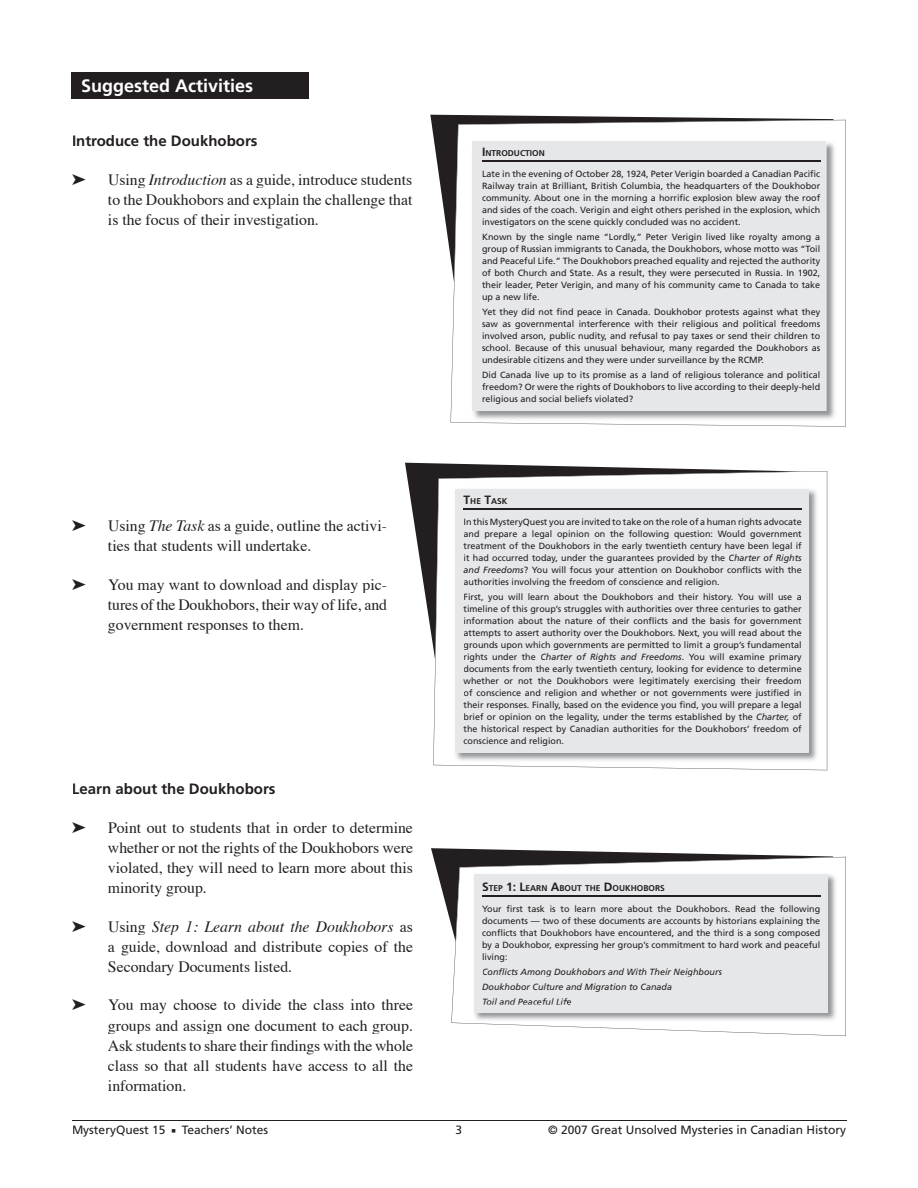
<style>
.page{position:relative;width:918px;height:1188px;background:#fff}
.page>*{position:absolute;margin:0;border:0;box-sizing:border-box;transform-origin:0 0}
.t1{font:700 18px "Frutiger";color:#fff}
.t2{font:15.75px/20.2px "Times";color:#231f20;text-align:justify}
.t3{font:700 15px "Frutiger";color:#231f20}
.t4{font:12px "Frutiger";color:#231f20}
.t5{font:9px/12px "Frutiger";color:#231f20;text-align:justify}
.t6{font:italic 9px/15px "Frutiger";color:#231f20}
.t7{font:700 8.4px "Frutiger";color:#231f20}
.s1{font-style:italic}
.s2{font-size:12px}
</style>
<div class="page">
<hr style="left:72px;top:1121px;width:774px;height:1px;background:#231f20">
<svg style="left:405px;top:463px;width:375px;height:182px"></svg>
<svg style="left:433px;top:471px;width:394px;height:299px"></svg>
<img style="left:453px;top:487px;width:366px;height:275px">
<div style="left:455px;top:489px;width:354px;height:263px;background:#e6e7e9"></div>
<hr style="left:464px;top:509px;width:338px;height:1px;background:#231f20">
<div style="left:72px;top:72px;width:237px;height:26px;background:#231f20"></div>
<svg style="left:430px;top:115px;width:404px;height:145px"></svg>
<svg style="left:451px;top:120px;width:395px;height:306px"></svg>
<img style="left:471px;top:140px;width:366px;height:282px">
<div style="left:472px;top:142px;width:354px;height:269px;background:#e6e7e9"></div>
<hr style="left:482px;top:161px;width:338px;height:1px;background:#231f20">
<svg style="left:431px;top:848px;width:402px;height:76px"></svg>
<svg style="left:451px;top:857px;width:395px;height:179px"></svg>
<img style="left:472px;top:872px;width:366px;height:151px">
<div style="left:474px;top:874px;width:354px;height:138px;background:#e6e7e9"></div>
<hr style="left:482px;top:895px;width:338px;height:2px;background:#231f20">
<h1 class="t1" style="left:81px;top:75px;width:174px">Suggested Activities</h1>
<h3 class="t3" style="left:72px;top:132px;width:187px">Introduce the Doukhobors</h3>
<h2 class="t2" style="left:108px;top:168px;width:306px">Using <span class="s1">Introduction</span> as a guide, introduce students to the Doukhobors and explain the challenge that is the focus of their investigation.</h2>
<h2 class="t2" style="left:108px;top:514px;width:281px">Using <span class="s1">The Task</span> as a guide, outline the activi&shy;ties that students will undertake.</h2>
<h2 class="t2" style="left:108px;top:573px;width:281px">You may want to download and display pic&shy;tures of the Doukhobors, their way of life, and government responses to them.</h2>
<h3 class="t3" style="left:72px;top:780px;width:205px">Learn about the Doukhobors</h3>
<h2 class="t2" style="left:108px;top:816px;width:307px">Point out to students that in order to determine whether or not the rights of the Doukhobors were violated, they will need to learn more about this minority group.</h2>
<h2 class="t2" style="left:108px;top:915px;width:307px">Using <span class="s1">Step 1: Learn about the Doukhobors</span> as a guide, download and distribute copies of the Secondary Documents listed.</h2>
<h2 class="t2" style="left:108px;top:993px;width:307px">You may choose to divide the class into three groups and assign one document to each group.<br>Ask students to share their findings with the whole class so that all students have access to all the information.</h2>
<p class="t7" style="left:482px;top:148px;width:64px"><span class="s2">I</span>NTRODUCTION</p>
<p class="t5" style="left:482px;top:168px;width:340px">Late in the evening of October 28, 1924, Peter Verigin boarded a Canadian Pacific Railway train at Brilliant, British Columbia, the headquarters of the Doukhobor community. About one in the morning a horrific explosion blew away the roof and sides of the coach. Verigin and eight others perished in the explosion, which investigators on the scene quickly concluded was no accident.</p>
<p class="t5" style="left:482px;top:231px;width:340px">Known by the single name “Lordly,” Peter Verigin lived like royalty among a group of Russian immigrants to Canada, the Doukhobors, whose motto was “Toil and Peaceful Life.” The Doukhobors preached equality and rejected the authority of both Church and State. As a result, they were persecuted in Russia. In 1902, their leader, Peter Verigin, and many of his community came to Canada to take up a new life.</p>
<p class="t5" style="left:482px;top:306px;width:340px">Yet they did not find peace in Canada. Doukhobor protests against what they saw as governmental interference with their religious and political freedoms involved arson, public nudity, and refusal to pay taxes or send their children to school. Because of this unusual behaviour, many regarded the Doukhobors as undesirable citizens and they were under surveillance by the RCMP.</p>
<p class="t5" style="left:482px;top:369px;width:340px">Did Canada live up to its promise as a land of religious tolerance and political freedom? Or were the rights of Doukhobors to live according to their deeply-held religious and social beliefs violated?</p>
<p class="t7" style="left:464px;top:496px;width:45px"><span class="s2">T</span>HE <span class="s2">T</span>ASK</p>
<p class="t5" style="left:464px;top:516px;width:340px">In this MysteryQuest you are invited to take on the role of a human rights advocate and prepare a legal opinion on the following question: Would government treatment of the Doukhobors in the early twentieth century have been legal if it had occurred today, under the guarantees provided by the <span class="s1">Charter of Rights and Freedoms</span>? You will focus your attention on Doukhobor conflicts with the authorities involving the freedom of conscience and religion.</p>
<p class="t5" style="left:464px;top:591px;width:340px">First, you will learn about the Doukhobors and their history. You will use a timeline of this group’s struggles with authorities over three centuries to gather information about the nature of their conflicts and the basis for government attempts to assert authority over the Doukhobors. Next, you will read about the grounds upon which governments are permitted to limit a group’s fundamental rights under the <span class="s1">Charter of Rights and Freedoms</span>. You will examine primary documents from the early twentieth century, looking for evidence to determine whether or not the Doukhobors were legitimately exercising their freedom of conscience and religion and whether or not governments were justified in their responses. Finally, based on the evidence you find, you will prepare a legal brief or opinion on the legality, under the terms established by the <span class="s1">Charter,</span> of the historical respect by Canadian authorities for the Doukhobors’ freedom of conscience and religion.</p>
<p class="t7" style="left:482px;top:883px;width:184px"><span class="s2">S</span>TEP <span class="s2">1: L</span>EARN <span class="s2">A</span>BOUT THE <span class="s2">D</span>OUKHOBORS</p>
<p class="t5" style="left:482px;top:902px;width:340px">Your first task is to learn more about the Doukhobors. Read the following documents — two of these documents are accounts by historians explaining the conflicts that Doukhobors have encountered, and the third is a song composed by a Doukhobor, expressing her group’s commitment to hard work and peaceful living:</p>
<p class="t6" style="left:482px;top:964px;width:242px">Conflicts Among Doukhobors and With Their Neighbours<br>Doukhobor Culture and Migration to Canada<br>Toil and Peaceful Life</p>
<h3 class="t4" style="left:72px;top:1123px;width:198px">MysteryQuest 15 ■ Teachers’ Notes</h3>
<h3 class="t4" style="left:456px;top:1123px;width:8px">3</h3>
<h3 class="t4" style="left:548px;top:1123px;width:299px">© 2007 Great Unsolved Mysteries in Canadian History</h3>
</div>
